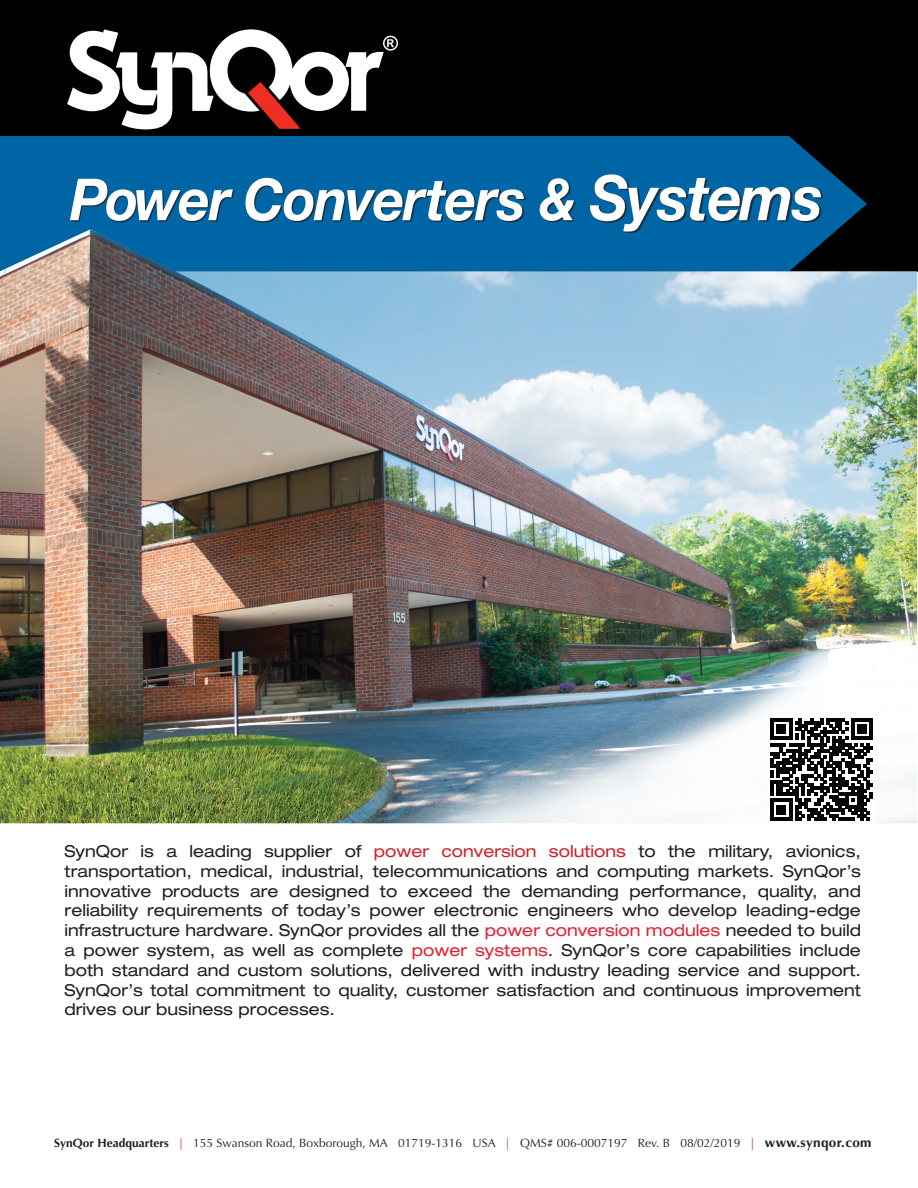
<style>
.page{position:relative;width:918px;height:1188px;background:#fff}
.page>*{position:absolute;margin:0;border:0;box-sizing:border-box;transform-origin:0 0}
.t1{font:italic 700 58.05px "Helvetica Neue";letter-spacing:-.02em;color:#fff;scale:.95 1}
.t2{font:expanded 16.5px/19.8px "Helvetica Neue";color:#231f20;text-align:justify}
.t3{font:12px "Optima";color:#231f20}
.s1{font-size:62.7px}
.s2{color:#d1232a}
.s3{color:#e02435}
.s4{font-weight:700}
.s5{font-weight:700;font-size:13.5px}
</style>
<div class="page">
<img style="left:917px;top:500px;width:1px;height:135px">
<hr style="left:917px;top:1038px;width:1px;height:150px;background:#044d7c">
<div style="left:865px;top:1038px;width:53px;height:25px;background:#fff"></div>
<div style="left:0;top:0;width:917px;height:271px;background:#000"></div>
<svg style="left:0;top:136px;width:867px;height:93px"></svg>
<img style="left:0;top:229px;width:917px;height:594px">
<svg style="left:67px;top:29px;width:331px;height:100px"></svg>
<div style="left:71px;top:176px;width:752px;height:57px;background:#231f20;opacity:.75"></div>
<div style="left:769px;top:714px;width:106px;height:109px;background:#fff"></div>
<svg style="left:771px;top:718px;width:102px;height:103px"></svg>
<p class="t1" style="left:70px;top:154px;width:794px">Power Converters &amp; <span class="s1">Systems</span></p>
<p class="t2" style="left:65px;top:841px;width:798px">SynQor is a leading supplier of <span class="s2">power conversion solutions</span> to the military, avionics, transportation, medical, industrial, telecommunications and computing markets. SynQor’s innovative products are designed to exceed the demanding performance, quality, and reliability requirements of today’s power electronic engineers who develop leading-edge infrastructure hardware. SynQor provides all the <span class="s3">power conversion modules</span> needed to build a power system, as well as complete <span class="s3">power systems</span>. SynQor’s core capabilities include both standard and custom solutions, delivered with industry leading service and support.<br>SynQor’s total commitment to quality, customer satisfaction and continuous improvement drives our business processes.</p>
<p class="t3" style="left:54px;top:1136px;width:819px"><span class="s4">SynQor Headquarters</span> <span class="s2">|</span> 155 Swanson Road, Boxborough, MA 01719-1316 USA <span class="s2">|</span> QMS# 006-0007197 Rev. B 08/02/2019 <span class="s2">|</span> <span class="s5">www.synqor.com</span></p>
</div>
